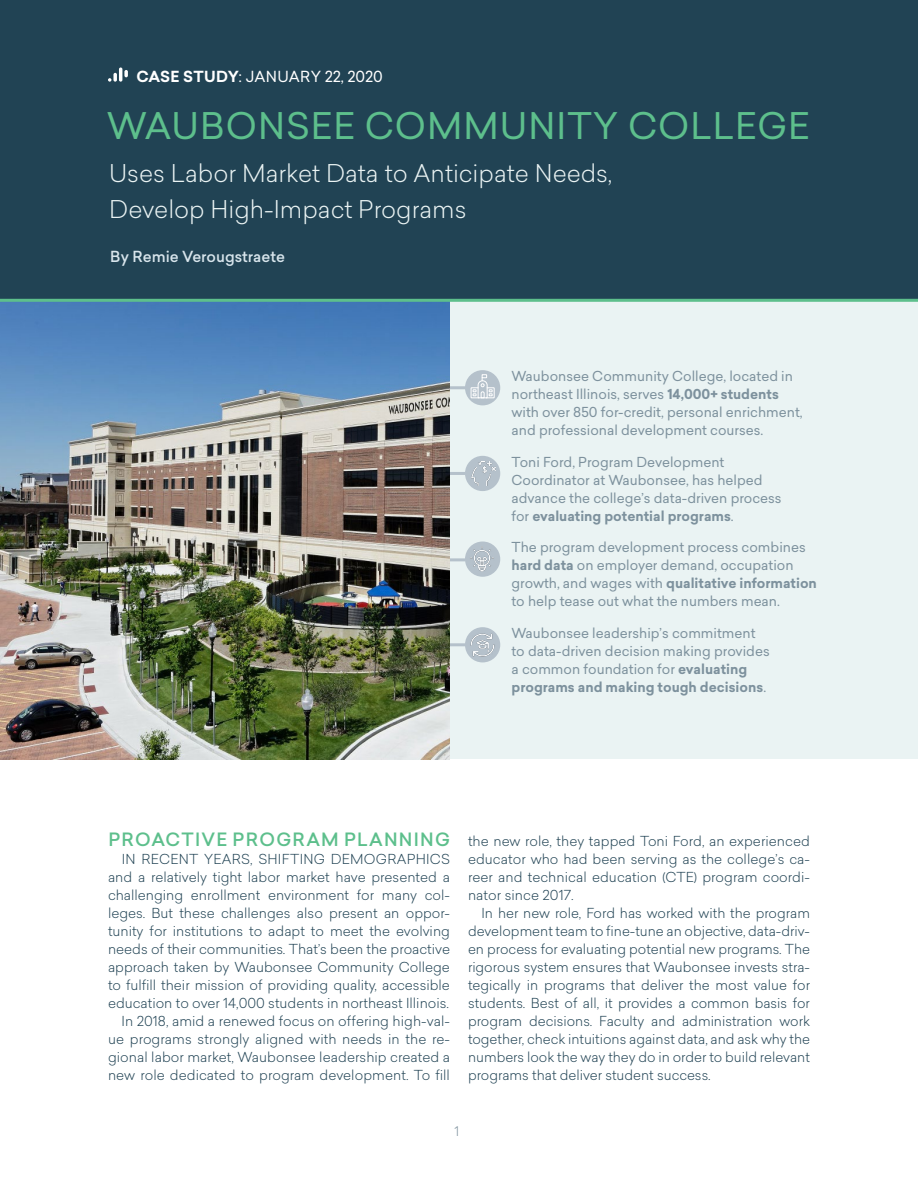
<style>
.page{position:relative;width:918px;height:1188px;background:#fff}
.page>*{position:absolute;margin:0;border:0;box-sizing:border-box;transform-origin:0 0}
.t1{font:36px "Sailec";letter-spacing:.03em;color:#5dbf8c}
.t2{font:300 24px/36px "Sailec";color:#eaf3f3}
.t3{font:500 18px "Sailec";letter-spacing:.07em;color:#5dbf8c}
.t4{font:15px "Sailec";letter-spacing:.005em;color:#fff}
.t5{font:500 15px "Sailec";color:#d8e5ec}
.t6{font:300 13.5px/18px "Sailec";color:#214354;text-align:justify}
.t7{font:13.5px/18px "Sailec";color:#7d919d}
.t8{font:300 13.05px "Sailec";color:#7d919d}
.s1{font-weight:700}
</style>
<div class="page">
<div style="left:450px;top:300px;width:468px;height:459px;background:#eaf3f3"></div>
<img style="left:0;top:302px;width:450px;height:457px">
<div style="left:465px;top:456px;width:35px;height:35px;background:#b5c1cb;border-radius:50%"></div>
<img style="left:471px;top:461px;width:24px;height:24px">
<hr style="left:450px;top:472px;width:15px;height:3px;background:#b5c1cb">
<div style="left:465px;top:542px;width:35px;height:35px;background:#b5c1cb;border-radius:50%"></div>
<img style="left:470px;top:548px;width:24px;height:24px">
<hr style="left:450px;top:558px;width:15px;height:3px;background:#b5c1cb">
<div style="left:465px;top:627px;width:35px;height:35px;background:#b5c1cb;border-radius:50%"></div>
<img style="left:470px;top:633px;width:25px;height:25px">
<hr style="left:450px;top:643px;width:15px;height:3px;background:#b5c1cb">
<div style="left:465px;top:370px;width:35px;height:35px;background:#b5c1cb;border-radius:50%"></div>
<svg style="left:471px;top:374px;width:24px;height:24px"></svg>
<hr style="left:450px;top:386px;width:15px;height:3px;background:#b5c1cb">
<div style="left:0;top:0;width:918px;height:302px;background:#214354"></div>
<hr style="left:119px;top:68px;width:3px;height:14px;background:#fff;border-radius:2px">
<svg style="left:108px;top:73px;width:9px;height:9px"></svg>
<svg style="left:124px;top:70px;width:4px;height:7px"></svg>
<p class="t4" style="left:136px;top:66px;width:248px"><span class="s1">CASE STUDY</span>: JANUARY 22, 2020</p>
<h1 class="t1" style="left:107px;top:101px;width:704px">WAUBONSEE COMMUNITY COLLEGE</h1>
<h2 class="t2" style="left:109px;top:155px;width:505px">Uses Labor Market Data to Anticipate Needs,<br>Develop High-Impact Programs</h2>
<p class="t5" style="left:110px;top:246px;width:176px">By Remie Verougstraete</p>
<p class="t7" style="left:512px;top:367px;width:293px">Waubonsee Community College, located in northeast Illinois, serves <span class="s1">14,000+ students </span>with over 850 for-credit, personal enrichment, and professional development courses.</p>
<p class="t7" style="left:512px;top:453px;width:272px">Toni Ford, Program Development Coordinator at Waubonsee, has helped advance the college’s data-driven process for <span class="s1">evaluating potential programs</span>.</p>
<p class="t7" style="left:512px;top:538px;width:307px">The program development process combines <span class="s1">hard data</span> on employer demand, occupation growth, and wages with <span class="s1">qualitative information </span>to help tease out what the numbers mean.</p>
<p class="t7" style="left:512px;top:624px;width:260px">Waubonsee leadership’s commitment to data-driven decision making provides a common foundation for <span class="s1">evaluating programs and making tough decisions</span>.</p>
<h3 class="t3" style="left:108px;top:827px;width:343px">PROACTIVE PROGRAM PLANNING</h3>
<p class="t6" style="left:108px;top:850px;width:344px;text-align:right">IN RECENT YEARS, SHIFTING DEMOGRAPHICS and a relatively tight labor market have presented a challenging enrollment environment for many col&shy;leges. But these challenges also present an oppor&shy;tunity for institutions to adapt to meet the evolving needs of their communities. That’s been the proactive approach taken by Waubonsee Community College to fulfill their mission of providing quality, accessible education to over 14,000 students in northeast Illinois.<br>In 2018, amid a renewed focus on offering high-val&shy;ue programs strongly aligned with needs in the re&shy;gional labor market, Waubonsee leadership created a new role dedicated to program development. To fill</p>
<p class="t6" style="left:468px;top:832px;width:344px">the new role, they tapped Toni Ford, an experienced educator who had been serving as the college’s ca&shy;reer and technical education (CTE) program coordi&shy;nator since 2017.</p>
<p class="t6" style="left:468px;top:904px;width:344px;text-indent:14px">In her new role, Ford has worked with the program development team to fine-tune an objective, data-driv&shy;en process for evaluating potential new programs. The rigorous system ensures that Waubonsee invests stra&shy;tegically in programs that deliver the most value for students. Best of all, it provides a common basis for program decisions. Faculty and administration work together, check intuitions against data, and ask why the numbers look the way they do in order to build relevant programs that deliver student success.</p>
<p class="t8" style="left:454px;top:1122px;width:6px">1</p>
</div>
